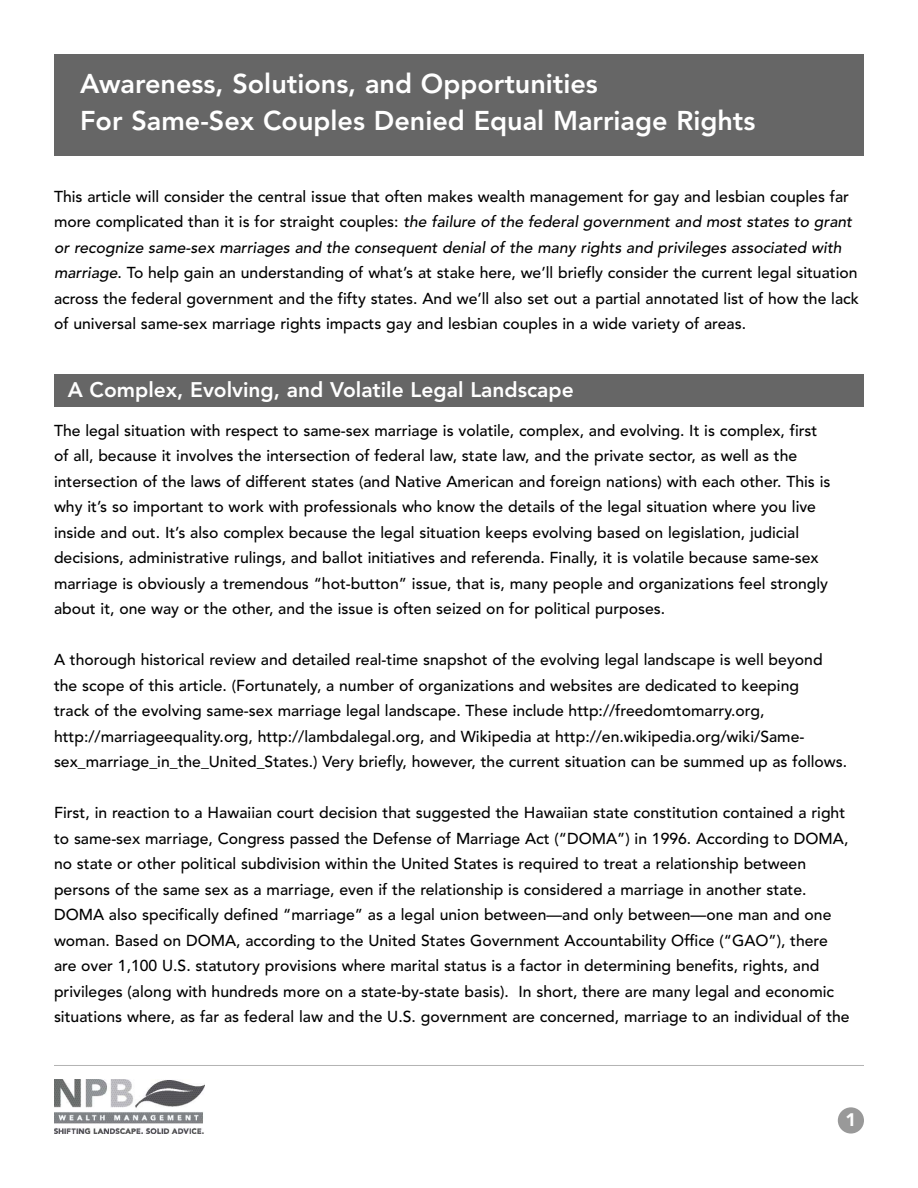
<style>
.page{position:relative;width:918px;height:1188px;background:#fff}
.page>*{position:absolute;margin:0;border:0;box-sizing:border-box;transform-origin:0 0}
.t1{font:800 27px/37.5px "Avenir";color:#fff}
.t2{font:800 21px "Avenir";color:#fff}
.t3{font:900 18px "Avenir";color:#fff}
.t4{font:500 15.75px/25.5px "Avenir";color:#000}
.s1{font-style:italic}
</style>
<div class="page">
<img style="left:54px;top:1079px;width:151px;height:55px">
<hr style="left:54px;top:1065px;width:810px;height:1px;background:#b3b3b3">
<div style="left:838px;top:1107px;width:26px;height:27px;background:#999;border-radius:50%"></div>
<div style="left:54px;top:54px;width:810px;height:101px;background:#666"></div>
<div style="left:54px;top:374px;width:810px;height:33px;background:#666"></div>
<h1 class="t1" style="left:80px;top:67px;width:677px">Awareness, Solutions, and Opportunities<br>For Same-Sex Couples Denied Equal Marriage Rights</h1>
<p class="t4" style="left:54px;top:185px;width:806px">This article will consider the central issue that often makes wealth management for gay and lesbian couples far more complicated than it is for straight couples: <span class="s1">the failure of the federal government and most states to grant or recognize same-sex marriages and the consequent denial of the many rights and privileges associated with marriage</span>. To help gain an understanding of what’s at stake here, we’ll briefly consider the current legal situation across the federal government and the fifty states. And we’ll also set out a partial annotated list of how the lack of universal same-sex marriage rights impacts gay and lesbian couples in a wide variety of areas.</p>
<h2 class="t2" style="left:68px;top:381px;width:508px">A Complex, Evolving, and Volatile Legal Landscape</h2>
<p class="t4" style="left:54px;top:419px;width:778px">The legal situation with respect to same-sex marriage is volatile, complex, and evolving. It is complex, first of all, because it involves the intersection of federal law, state law, and the private sector, as well as the intersection of the laws of different states (and Native American and foreign nations) with each other. This is why it’s so important to work with professionals who know the details of the legal situation where you live inside and out. It’s also complex because the legal situation keeps evolving based on legislation, judicial decisions, administrative rulings, and ballot initiatives and referenda. Finally, it is volatile because same-sex marriage is obviously a tremendous “hot-button” issue, that is, many people and organizations feel strongly about it, one way or the other, and the issue is often seized on for political purposes.</p>
<p class="t4" style="left:54px;top:648px;width:795px">A thorough historical review and detailed real-time snapshot of the evolving legal landscape is well beyond the scope of this article. (Fortunately, a number of organizations and websites are dedicated to keeping<br>track of the evolving same-sex marriage legal landscape. These include http://freedomtomarry.org, http://marriageequality.org, http://lambdalegal.org, and Wikipedia at http://en.wikipedia.org/wiki/Same&shy;sex_marriage_in_the_United_States.) Very briefly, however, the current situation can be summed up as follows.</p>
<p class="t4" style="left:54px;top:801px;width:797px">First, in reaction to a Hawaiian court decision that suggested the Hawaiian state constitution contained a right to same-sex marriage, Congress passed the Defense of Marriage Act (“DOMA”) in 1996. According to DOMA, no state or other political subdivision within the United States is required to treat a relationship between persons of the same sex as a marriage, even if the relationship is considered a marriage in another state.<br>DOMA also specifically defined “marriage” as a legal union between—and only between—one man and one woman. Based on DOMA, according to the United States Government Accountability Office (“GAO”), there are over 1,100 U.S. statutory provisions where marital status is a factor in determining benefits, rights, and privileges (along with hundreds more on a state-by-state basis). In short, there are many legal and economic situations where, as far as federal law and the U.S. government are concerned, marriage to an individual of the</p>
<p class="t3" style="left:846px;top:1113px;width:12px">1</p>
</div>
